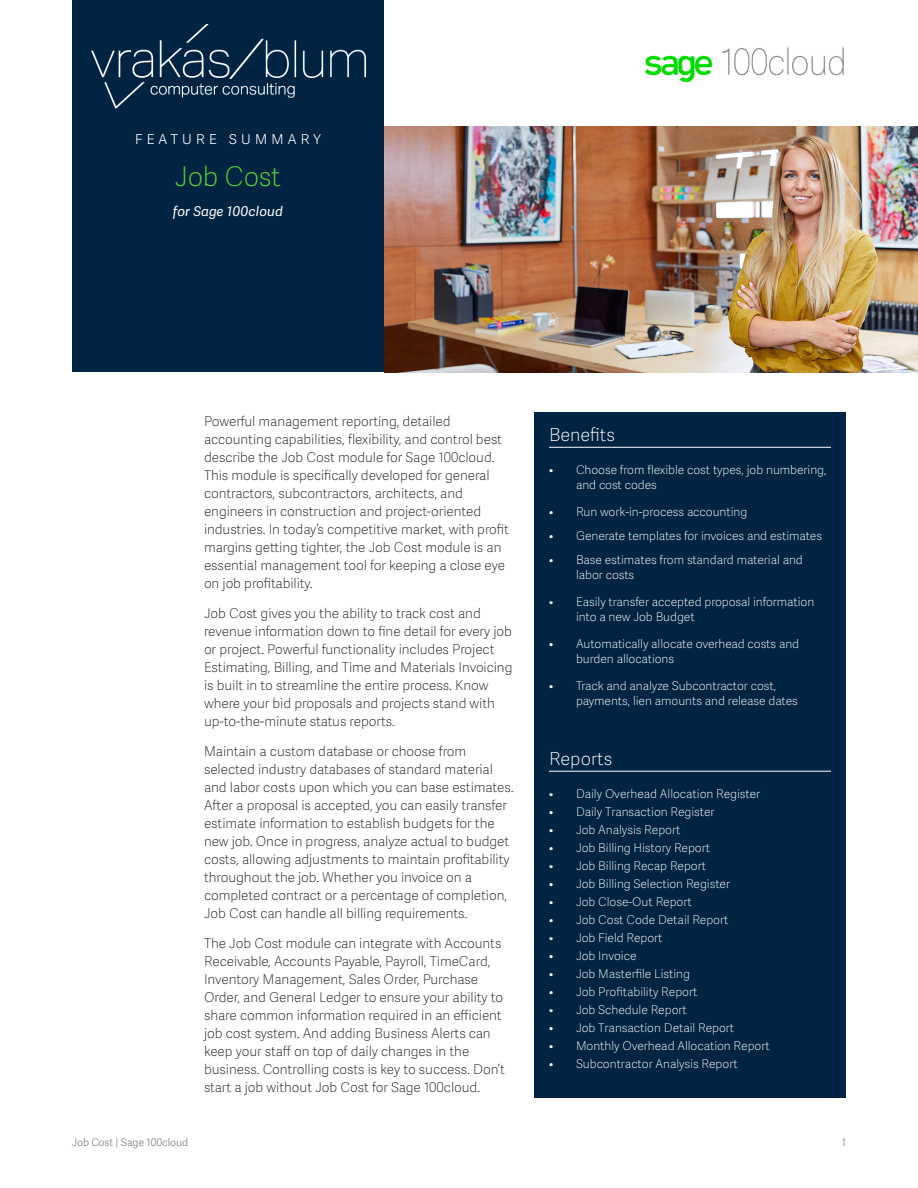
<style>
.page{position:relative;width:918px;height:1188px;background:#fff}
.page>*{position:absolute;margin:0;border:0;box-sizing:border-box;transform-origin:0 0}
.Boxed_Header__Short{font:27px "Adelle Sans SAGE Th";letter-spacing:-.01em;color:#54d335}
.Intro_SubHead_2{font:18px "Adelle Sans SAGE Th";color:#fff}
.Boxed_Title___Short{font:18px "Adelle Sans SAGE Th";letter-spacing:.2em;color:#fff}
.Body_Copy{font:13.5px/18px "Adelle Sans SAGE Th";letter-spacing:-.005em;color:#231f20}
.Boxed_Header__Short-2{font:italic 13.5px "Adelle Sans SAGE";letter-spacing:.01em;color:#fff}
.t1{font:12px/15px "Adelle Sans SAGE Th";letter-spacing:-.005em;color:#fff}
.t2{font:10.5px "Adelle Sans SAGE Lt";letter-spacing:-.005em;color:#787d83}
</style>
<div class="page">
<img style="left:645px;top:47px;width:199px;height:36px">
<div style="left:72px;top:0;width:312px;height:372px;background:#002442"></div>
<div style="left:534px;top:412px;width:312px;height:686px;background:#002442"></div>
<hr style="left:549px;top:447px;width:282px;height:1px;background:#fff">
<hr style="left:549px;top:771px;width:282px;height:1px;background:#fff">
<img style="left:384px;top:126px;width:534px;height:246px">
<img style="left:91px;top:24px;width:275px;height:85px">
<p class="Boxed_Title___Short" style="left:135px;top:125px;width:188px">Feature Summary</p>
<p class="Boxed_Header__Short" style="left:175px;top:157px;width:108px">Job Cost</p>
<p class="Boxed_Header__Short-2" style="left:173px;top:202px;width:112px">for Sage 100cloud</p>
<p class="Body_Copy" style="left:204px;top:412px;width:306px">Powerful management reporting, detailed accounting capabilities, flexibility, and control best describe the Job Cost module for Sage 100cloud.<br>This module is specifically developed for general contractors, subcontractors, architects, and engineers in construction and project-oriented industries. In today’s competitive market, with profit margins getting tighter, the Job Cost module is an essential management tool for keeping a close eye on job profitability.</p>
<p class="Body_Copy" style="left:204px;top:604px;width:310px">Job Cost gives you the ability to track cost and revenue information down to fine detail for every job or project. Powerful functionality includes Project Estimating, Billing, and Time and Materials Invoicing is built in to streamline the entire process. Know where your bid proposals and projects stand with up-to-the-minute status reports.</p>
<p class="Body_Copy" style="left:204px;top:742px;width:311px">Maintain a custom database or choose from selected industry databases of standard material and labor costs upon which you can base estimates.<br>After a proposal is accepted, you can easily transfer estimate information to establish budgets for the new job. Once in progress, analyze actual to budget costs, allowing adjustments to maintain profitability throughout the job. Whether you invoice on a completed contract or a percentage of completion, Job Cost can handle all billing requirements.</p>
<p class="Body_Copy" style="left:204px;top:934px;width:303px">The Job Cost module can integrate with Accounts Receivable, Accounts Payable, Payroll, TimeCard, Inventory Management, Sales Order, Purchase Order, and General Ledger to ensure your ability to share common information required in an efficient job cost system. And adding Business Alerts can keep your staff on top of daily changes in the business. Controlling costs is key to success. Don’t start a job without Job Cost for Sage 100cloud.</p>
<p class="Intro_SubHead_2" style="left:549px;top:422px;width:68px">Benefits</p>
<p class="t1" style="left:576px;top:462px;width:252px;text-indent:-27px">• Choose from flexible cost types, job numbering, and cost codes</p>
<p class="t1" style="left:549px;top:504px;width:200px">• Run work-in-process accounting</p>
<p class="t1" style="left:549px;top:528px;width:275px">• Generate templates for invoices and estimates</p>
<p class="t1" style="left:576px;top:552px;width:228px;text-indent:-27px">• Base estimates from standard material and labor costs</p>
<p class="t1" style="left:576px;top:594px;width:240px;text-indent:-27px">• Easily transfer accepted proposal information into a new Job Budget</p>
<p class="t1" style="left:576px;top:636px;width:225px;text-indent:-27px">• Automatically allocate overhead costs and burden allocations</p>
<p class="t1" style="left:576px;top:678px;width:223px;text-indent:-27px">• Track and analyze Subcontractor cost, payments, lien amounts and release dates</p>
<p class="Intro_SubHead_2" style="left:549px;top:746px;width:65px">Reports</p>
<p class="t1" style="left:549px;top:786px;width:213px">• Daily Overhead Allocation Register</p>
<p class="t1" style="left:549px;top:804px;width:167px">• Daily Transaction Register</p>
<p class="t1" style="left:549px;top:822px;width:133px">• Job Analysis Report</p>
<p class="t1" style="left:549px;top:840px;width:163px">• Job Billing History Report</p>
<p class="t1" style="left:549px;top:858px;width:159px">• Job Billing Recap Report</p>
<p class="t1" style="left:549px;top:876px;width:183px">• Job Billing Selection Register</p>
<p class="t1" style="left:549px;top:894px;width:144px">• Job Close-Out Report</p>
<p class="t1" style="left:549px;top:912px;width:181px">• Job Cost Code Detail Report</p>
<p class="t1" style="left:549px;top:930px;width:115px">• Job Field Report</p>
<p class="t1" style="left:549px;top:948px;width:89px">• Job Invoice</p>
<p class="t1" style="left:549px;top:966px;width:143px">• Job Masterfile Listing</p>
<p class="t1" style="left:549px;top:984px;width:150px">• Job Profitability Report</p>
<p class="t1" style="left:549px;top:1002px;width:139px">• Job Schedule Report</p>
<p class="t1" style="left:549px;top:1020px;width:187px">• Job Transaction Detail Report</p>
<p class="t1" style="left:549px;top:1038px;width:222px">• Monthly Overhead Allocation Report</p>
<p class="t1" style="left:549px;top:1056px;width:190px">• Subcontractor Analysis Report</p>
<p class="t2" style="left:72px;top:1135px;width:118px">Job Cost | Sage 100cloud</p>
<p class="t2" style="left:842px;top:1135px;width:6px">1</p>
</div>
